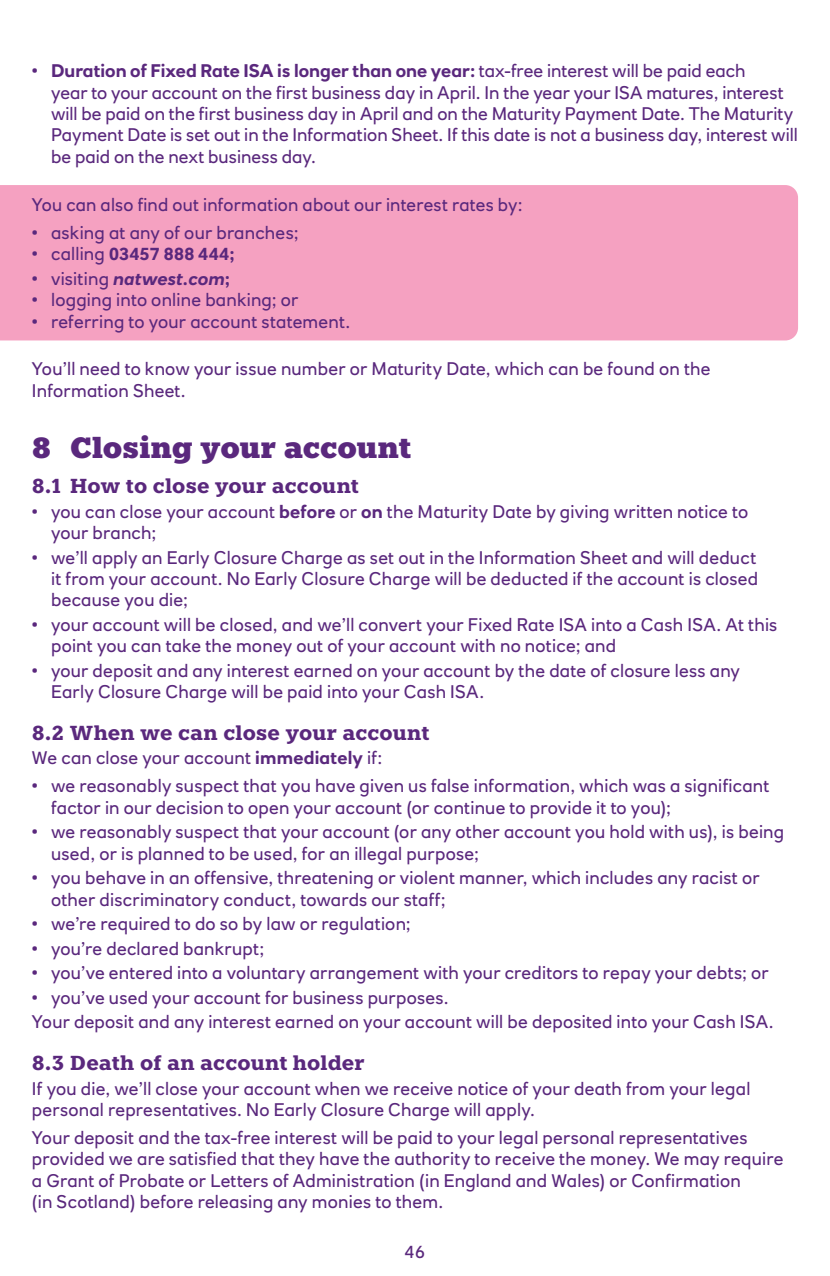
<style>
.page{position:relative;width:830px;height:1276px;background:#fff}
.page>*{position:absolute;margin:0;border:0;box-sizing:border-box;transform-origin:0 0}
.t1{font:900 29.25px "Knile";color:#5a287d}
.t2{font:700 20.25px "Knile";letter-spacing:.01em;color:#5a287d}
.t3{font:18px/21.4px "RN House Sans";letter-spacing:.01em;color:#5a287d}
.t4{font:italic 700 18px "RN House Sans";letter-spacing:.01em;color:#5a287d}
.t5{font:700 18px "RN House Sans";letter-spacing:.025em;color:#5a287d}
.s1{font-weight:700}
.s2{font-weight:400}
.s3{font-weight:400;font-style:normal}
.s4{font-style:normal}
</style>
<div class="page">
<div style="left:0;top:185px;width:797px;height:155px;background:#f5a1c1"></div>
<p class="t3" style="left:51px;top:60px;width:748px;text-indent:-19px">• <span class="s1">Duration of Fixed Rate ISA is longer than one year:</span> tax-free interest will be paid each<br>year to your account on the first business day in April. In the year your ISA matures, interest will be paid on the first business day in April and on the Maturity Payment Date. The Maturity Payment Date is set out in the Information Sheet. If this date is not a business day, interest will be paid on the next business day.</p>
<p class="t3" style="left:32px;top:194px;width:492px">You can also find out information about our interest rates by:</p>
<p class="t3" style="left:32px;top:222px;width:268px">• asking at any of our branches;</p>
<p class="t5" style="left:32px;top:243px;width:204px"><span class="s2">• calling</span> 03457 888 444;</p>
<p class="t4" style="left:32px;top:267px;width:199px"><span class="s3">• visiting</span> natwest.com<span class="s4">;</span></p>
<p class="t3" style="left:32px;top:289px;width:268px">• logging into online banking; or</p>
<p class="t3" style="left:32px;top:310px;width:319px">• referring to your account statement.</p>
<p class="t3" style="left:32px;top:358px;width:680px">You’ll need to know your issue number or Maturity Date, which can be found on the<br>Information Sheet.</p>
<h1 class="t1" style="left:32px;top:429px;width:380px">8 Closing your account</h1>
<p class="t2" style="left:32px;top:473px;width:328px">8.1 How to close your account</p>
<p class="t3" style="left:51px;top:500px;width:698px;text-indent:-19px">• you can close your account <span class="s1">before</span> or <span class="s1">on</span> the Maturity Date by giving written notice to your branch;</p>
<p class="t3" style="left:51px;top:546px;width:708px;text-align:justify;text-indent:-19px">• we’ll apply an Early Closure Charge as set out in the Information Sheet and will deduct it from your account. No Early Closure Charge will be deducted if the account is closed because you die;</p>
<p class="t3" style="left:51px;top:614px;width:727px;text-indent:-19px">• your account will be closed, and we’ll convert your Fixed Rate ISA into a Cash ISA. At this point you can take the money out of your account with no notice; and</p>
<p class="t3" style="left:51px;top:660px;width:690px;text-indent:-19px">• your deposit and any interest earned on your account by the date of closure less any<br>Early Closure Charge will be paid into your Cash ISA.</p>
<p class="t2" style="left:32px;top:720px;width:399px">8.2 When we can close your account</p>
<p class="t3" style="left:32px;top:747px;width:351px">We can close your account <span class="s1">immediately</span> if:</p>
<p class="t3" style="left:51px;top:775px;width:719px;text-indent:-19px">• we reasonably suspect that you have given us false information, which was a significant factor in our decision to open your account (or continue to provide it to you);</p>
<p class="t3" style="left:51px;top:821px;width:734px;text-indent:-19px">• we reasonably suspect that your account (or any other account you hold with us), is being used, or is planned to be used, for an illegal purpose;</p>
<p class="t3" style="left:51px;top:867px;width:709px;text-indent:-19px">• you behave in an offensive, threatening or violent manner, which includes any racist or other discriminatory conduct, towards our staff;</p>
<p class="t3" style="left:32px;top:913px;width:380px">• we’re required to do so by law or regulation;</p>
<p class="t3" style="left:32px;top:937px;width:234px">• you’re declared bankrupt;</p>
<p class="t3" style="left:32px;top:962px;width:738px">• you’ve entered into a voluntary arrangement with your creditors to repay your debts; or</p>
<p class="t3" style="left:32px;top:985px;width:743px;line-height:24.5px">• you’ve used your account for business purposes.<br>Your deposit and any interest earned on your account will be deposited into your Cash ISA.</p>
<p class="t2" style="left:32px;top:1050px;width:334px">8.3 Death of an account holder</p>
<p class="t3" style="left:32px;top:1077px;width:719px">If you die, we’ll close your account when we receive notice of your death from your legal personal representatives. No Early Closure Charge will apply.</p>
<p class="t3" style="left:32px;top:1126px;width:752px">Your deposit and the tax-free interest will be paid to your legal personal representatives provided we are satisfied that they have the authority to receive the money. We may require a Grant of Probate or Letters of Administration (in England and Wales) or Confirmation<br>(in Scotland) before releasing any monies to them.</p>
<p class="t3" style="left:404px;top:1240px;width:22px">46</p>
</div>
